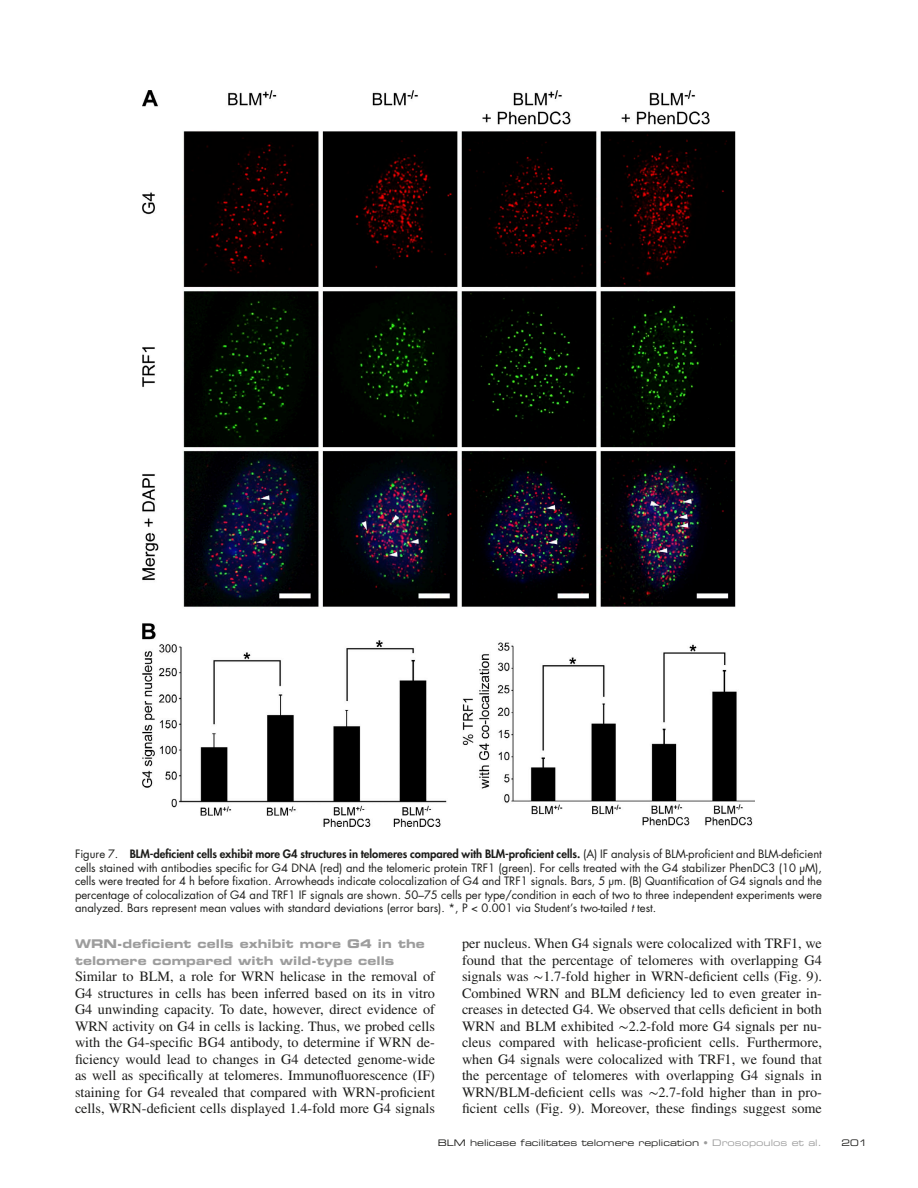
<style>
.page{position:relative;width:918px;height:1188px;background:#fff}
.page>*{position:absolute;margin:0;border:0;box-sizing:border-box;transform-origin:0 0}
.t1{font:14.25px/16.5px "Times LT Std";color:#1d1d1b;text-align:justify}
.t2{font:12px/16.5px "Eurostile LT Std Bold Ex 2";letter-spacing:.005em;color:#9d9d9d}
.t3{font:11.25px/13.5px "Futura Std";color:#1d1d1b;text-align:justify}
.t4{font:9px "Eurostile LT Std Ex 2";color:#1d1d1b}
.s1{font-weight:800}
.s2{font-style:italic}
.s3{font-family:"STIX General"}
.s4{color:#9d9d9d}
</style>
<div class="page">
<img style="left:142px;top:90px;width:612px;height:737px">
<p class="t3" style="left:75px;top:848px;width:749px">Figure 7. <span class="s1">BLM-deficient cells exhibit more G4 structures in telomeres compared with BLM-proficient cells.</span> (A) IF analysis of BLM-proficient and BLM-deficient cells stained with antibodies specific for G4 DNA (red) and the telomeric protein TRF1 (green). For cells treated with the G4 stabilizer PhenDC3 (10 µM), cells were treated for 4 h before fixation. Arrowheads indicate colocalization of G4 and TRF1 signals. Bars, 5 µm. (B) Quantification of G4 signals and the percentage of colocalization of G4 and TRF1 IF signals are shown. 50–75 cells per type/condition in each of two to three independent experiments were analyzed. Bars represent mean values with standard deviations (error bars). *, P &lt; 0.001 via Student’s two-tailed <span class="s2">t</span> test.</p>
<p class="t2" style="left:75px;top:935px;width:351px">WRN-deficient cells exhibit more G4 in the telomere compared with wild-type cells</p>
<p class="t1" style="left:75px;top:968px;width:362px">Similar to BLM, a role for WRN helicase in the removal of G4 structures in cells has been inferred based on its in vitro G4 unwinding capacity. To date, however, direct evidence of WRN activity on G4 in cells is lacking. Thus, we probed cells with the G4-specific BG4 antibody, to determine if WRN de&shy;ficiency would lead to changes in G4 detected genome-wide as well as specifically at telomeres. Immunofluorescence (IF) staining for G4 revealed that compared with WRN-proficient cells, WRN-deficient cells displayed 1.4-fold more G4 signals</p>
<p class="t1" style="left:462px;top:935px;width:362px">per nucleus. When G4 signals were colocalized with TRF1, we found that the percentage of telomeres with overlapping G4 signals was <span class="s3">∼</span>1.7-fold higher in WRN-deficient cells (Fig. 9).<br>Combined WRN and BLM deficiency led to even greater in&shy;creases in detected G4. We observed that cells deficient in both WRN and BLM exhibited <span class="s3">∼</span>2.2-fold more G4 signals per nu&shy;cleus compared with helicase-proficient cells. Furthermore, when G4 signals were colocalized with TRF1, we found that the percentage of telomeres with overlapping G4 signals in WRN/BLM-deficient cells was <span class="s3">∼</span>2.7-fold higher than in pro&shy;ficient cells (Fig. 9). Moreover, these findings suggest some</p>
<p class="t4" style="left:438px;top:1136px;width:19px">BLM</p>
<p class="t4" style="left:470px;top:1136px;width:353px">helicase facilitates telomere replication <span class="s4">• Drosopoulos et al.</span></p>
<p class="t4" style="left:841px;top:1136px;width:28px">201</p>
</div>
